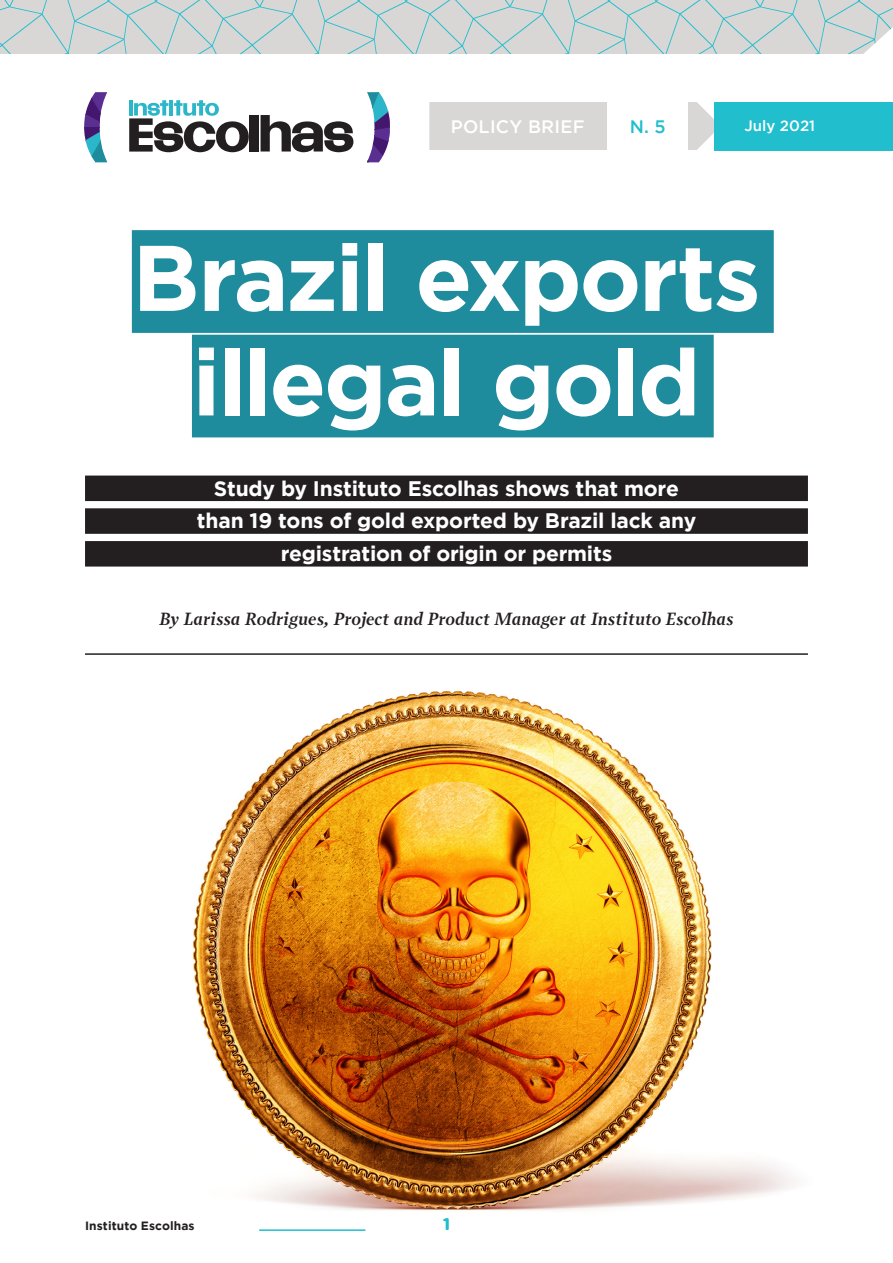
<style>
.page{position:relative;width:893px;height:1263px;background:#fff}
.page>*{position:absolute;margin:0;border:0;box-sizing:border-box;transform-origin:0 0}
.BODY_TXT{font:700 93px "Gotham";letter-spacing:-.025em;color:#fff}
.BODY_TXT-2{font:700 21px "Gotham";letter-spacing:-.01em;color:#fff}
.t1{font:italic 600 18px "Prensa";color:#231f20}
.t2{font:500 18px "Gotham";letter-spacing:.015em;color:#fff}
.t3{font:500 18px "Gotham";color:#21bece}
.BODY_TXT-3{font:700 16.5px "Gotham Rounded";color:#21bece}
.t4{font:500 15px "Gotham";color:#fff}
.BODY_TXT-4{font:700 12px "Gotham";letter-spacing:.01em;color:#231f20}
</style>
<div class="page">
<img style="left:192px;top:690px;width:604px;height:541px">
<svg style="left:0;top:0;width:893px;height:54px;background:#cfd5d5"></svg>
<hr style="left:259px;top:1229px;width:106px;height:2px;background:#21bece">
<svg style="left:84px;top:92px;width:23px;height:70px"></svg>
<svg style="left:367px;top:92px;width:23px;height:70px"></svg>
<svg style="left:261px;top:115px;width:93px;height:37px"></svg>
<div style="left:250px;top:115px;width:9px;height:37px;background:#231f20"></div>
<svg style="left:129px;top:100px;width:120px;height:52px"></svg>
<div style="left:429px;top:102px;width:286px;height:48px;background:#d9d7d6"></div>
<div style="left:715px;top:102px;width:178px;height:48px;background:#21bece"></div>
<div style="left:608px;top:78px;width:80px;height:96px;background:#fff"></div>
<div style="left:85px;top:476px;width:723px;height:25px;background:#231f20"></div>
<div style="left:85px;top:508px;width:723px;height:26px;background:#231f20"></div>
<div style="left:85px;top:541px;width:723px;height:26px;background:#231f20"></div>
<div style="left:132px;top:230px;width:642px;height:103px;background:#1e8c9c"></div>
<div style="left:192px;top:335px;width:522px;height:102px;background:#1e8c9c"></div>
<hr style="left:85px;top:653px;width:723px;height:2px;background:#231f20">
<p class="t2" style="left:451px;top:116px;width:135px">POLICY BRIEF</p>
<p class="t3" style="left:630px;top:116px;width:37px">N. 5</p>
<p class="t4" style="left:744px;top:118px;width:72px">July 2021</p>
<p class="BODY_TXT" style="left:132px;top:224px;width:630px">Brazil exports</p>
<p class="BODY_TXT" style="left:192px;top:329px;width:510px">illegal gold</p>
<p class="BODY_TXT-2" style="left:214px;top:476px;width:467px">Study by Instituto Escolhas shows that more</p>
<p class="BODY_TXT-2" style="left:197px;top:509px;width:501px">than 19 tons of gold exported by Brazil lack any</p>
<p class="BODY_TXT-2" style="left:281px;top:541px;width:333px">registration of origin or permits</p>
<p class="t1" style="left:159px;top:608px;width:576px">By Larissa Rodrigues, Project and Product Manager at Instituto Escolhas</p>
<p class="BODY_TXT-4" style="left:85px;top:1219px;width:111px">Instituto Escolhas</p>
<p class="BODY_TXT-3" style="left:443px;top:1212px;width:8px">1</p>
</div>
